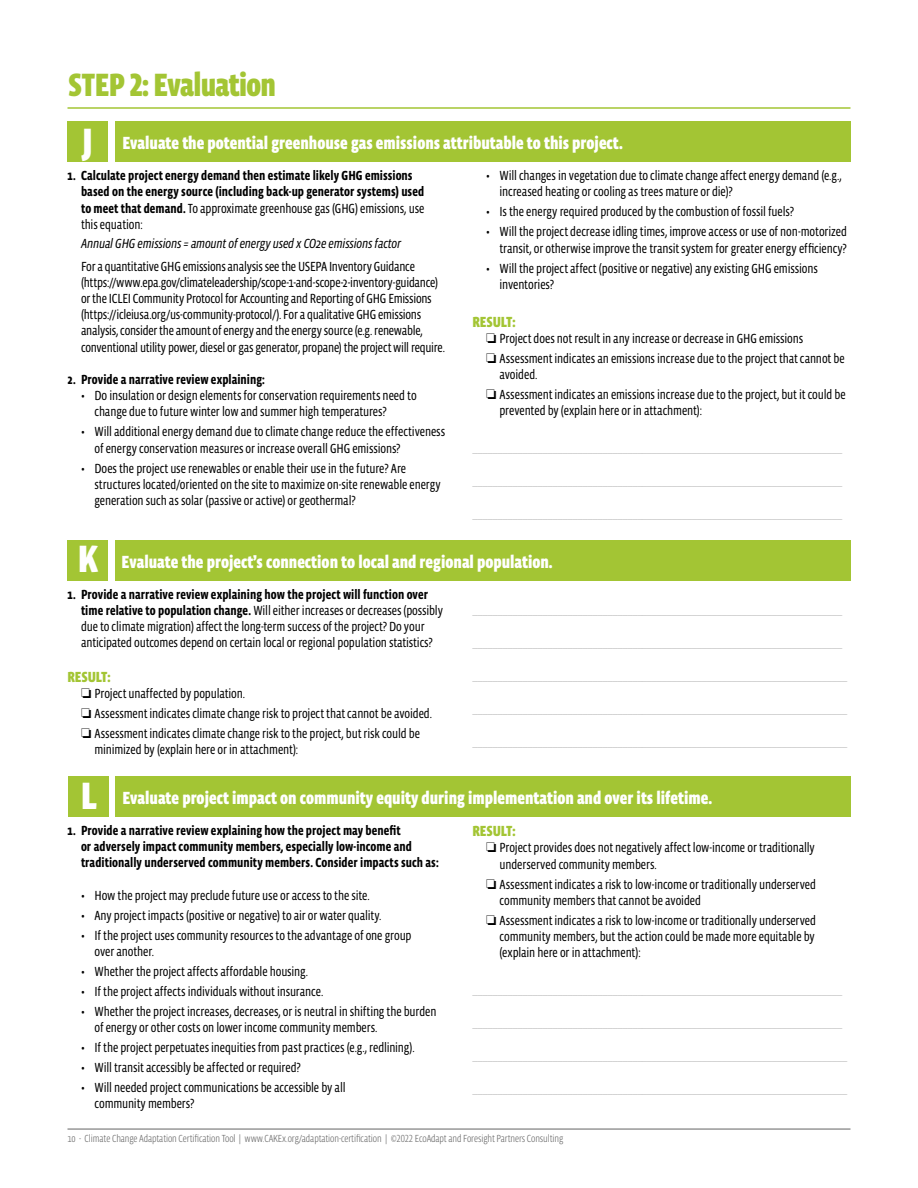
<style>
.page{position:relative;width:918px;height:1188px;background:#fff}
.page>*{position:absolute;margin:0;border:0;box-sizing:border-box;transform-origin:0 0}
.step_2_titles{font:900 39px "Vista Sans Nar OTCE";color:#fff}
.Page_Header{font:900 33px "Vista Sans Nar OTCE";letter-spacing:-.02em;color:#a3c534}
.step_2_titles-2{font:900 18px "Vista Sans Nar OTCE";color:#fff}
.Step_2_Results_Heade{font:900 15px "Vista Sans Nar OTCE";letter-spacing:-.01em;color:#a3c534}
.Step_2_Body_Copy{font:13.5px/16.2px "Vista Sans Nar OTCE";letter-spacing:-.01em;color:#000}
.step_2_lines_for_wri{font:13.5px "Vista Sans Nar OTCE";color:#cbcbcb}
.Step_2_Body_Copy-2{font:700 13.5px/16.2px "Vista Sans Nar OTCE";letter-spacing:.005em;color:#000}
.Step_2_Body_Copy-3{font:italic 13.5px "Vista Sans Nar OTCE";letter-spacing:-.01em;color:#000}
.t1{font:300 10.5px "Vista Sans Nar OTCE";letter-spacing:-.01em;color:#636363}
.s1{font-weight:400}
.s2{font-weight:700}
</style>
<div class="page">
<hr style="left:68px;top:1129px;width:782px;height:1px;background:#636363">
<div style="left:68px;top:540px;width:40px;height:40px;background:#a3c534"></div>
<div style="left:115px;top:540px;width:735px;height:40px;background:#a3c534"></div>
<hr style="left:68px;top:107px;width:782px;height:2px;background:#a3c534">
<div style="left:68px;top:776px;width:40px;height:41px;background:#a3c534"></div>
<div style="left:115px;top:776px;width:735px;height:41px;background:#a3c534"></div>
<div style="left:68px;top:122px;width:40px;height:40px;background:#a3c534"></div>
<div style="left:115px;top:122px;width:735px;height:40px;background:#a3c534"></div>
<p class="Page_Header" style="left:68px;top:66px;width:209px">STEP 2: Evaluation</p>
<p class="step_2_titles" style="left:82px;top:119px;width:12px">J</p>
<p class="step_2_titles-2" style="left:122px;top:133px;width:502px">Evaluate the potential greenhouse gas emissions attributable to this project.</p>
<p class="Step_2_Body_Copy-2" style="left:81px;top:167px;width:345px;text-indent:-14px">1. Calculate project energy demand then estimate likely GHG emissions based on the energy source (including back-up generator systems) used to meet that demand. <span class="s1">To approximate greenhouse gas (GHG) emissions, use this equation:</span></p>
<p class="Step_2_Body_Copy-3" style="left:81px;top:235px;width:322px">Annual GHG emissions = amount of energy used x CO2e emissions factor</p>
<p class="Step_2_Body_Copy" style="left:81px;top:258px;width:365px">For a quantitative GHG emissions analysis see the USEPA Inventory Guidance (https://www.epa.gov/climateleadership/scope-1-and-scope-2-inventory-guidance) or the ICLEI Community Protocol for Accounting and Reporting of GHG Emissions (https://icleiusa.org/us-community-protocol/). For a qualitative GHG emissions analysis, consider the amount of energy and the energy source (e.g. renewable, conventional utility power, diesel or gas generator, propane) the project will require.</p>
<p class="Step_2_Body_Copy-2" style="left:68px;top:371px;width:199px">2. Provide a narrative review explaining:</p>
<p class="Step_2_Body_Copy" style="left:94px;top:388px;width:324px;text-indent:-14px">• Do insulation or design elements for conservation requirements need to change due to future winter low and summer high temperatures?</p>
<p class="Step_2_Body_Copy" style="left:94px;top:424px;width:352px;text-indent:-14px">• Will additional energy demand due to climate change reduce the effectiveness of energy conservation measures or increase overall GHG emissions?</p>
<p class="Step_2_Body_Copy" style="left:94px;top:460px;width:348px;text-indent:-14px">• Does the project use renewables or enable their use in the future? Are structures located/oriented on the site to maximize on-site renewable energy generation such as solar (passive or active) or geothermal?</p>
<p class="Step_2_Body_Copy" style="left:500px;top:167px;width:344px;text-indent:-14px">• Will changes in vegetation due to climate change affect energy demand (e.g., increased heating or cooling as trees mature or die)?</p>
<p class="Step_2_Body_Copy" style="left:486px;top:204px;width:310px">• Is the energy required produced by the combustion of fossil fuels?</p>
<p class="Step_2_Body_Copy" style="left:486px;top:224px;width:363px;text-align:right">• Will the project decrease idling times, improve access or use of non-motorized transit, or otherwise improve the transit system for greater energy efficiency?</p>
<p class="Step_2_Body_Copy" style="left:500px;top:260px;width:320px;text-indent:-14px">• Will the project affect (positive or negative) any existing GHG emissions inventories?</p>
<p class="Step_2_Results_Heade" style="left:472px;top:313px;width:45px">RESULT:</p>
<p class="Step_2_Body_Copy" style="left:486px;top:330px;width:319px">❏ Project does not result in any increase or decrease in GHG emissions</p>
<p class="Step_2_Body_Copy" style="left:500px;top:350px;width:347px;text-indent:-14px">❏ Assessment indicates an emissions increase due to the project that cannot be avoided.</p>
<p class="Step_2_Body_Copy" style="left:500px;top:386px;width:348px;text-indent:-14px">❏ Assessment indicates an emissions increase due to the project, but it could be prevented by (explain here or in attachment):</p>
<p class="step_2_lines_for_wri" style="left:472px;top:440px;width:371px">__________________________________________________________________________</p>
<p class="step_2_lines_for_wri" style="left:472px;top:473px;width:371px">__________________________________________________________________________</p>
<p class="step_2_lines_for_wri" style="left:472px;top:506px;width:371px">__________________________________________________________________________</p>
<p class="step_2_titles" style="left:78px;top:536px;width:22px">K</p>
<p class="step_2_titles-2" style="left:122px;top:552px;width:433px">Evaluate the project’s connection to local and regional population.</p>
<p class="Step_2_Body_Copy" style="left:81px;top:586px;width:364px;text-indent:-14px"><span class="s2">1. Provide a narrative review explaining how the project will function over time relative to population change.</span> Will either increases or decreases (possibly due to climate migration) affect the long-term success of the project? Do your anticipated outcomes depend on certain local or regional population statistics?</p>
<p class="Step_2_Results_Heade" style="left:68px;top:668px;width:45px">RESULT:</p>
<p class="Step_2_Body_Copy" style="left:81px;top:685px;width:166px">❏ Project unaffected by population.</p>
<p class="Step_2_Body_Copy" style="left:81px;top:705px;width:353px">❏ Assessment indicates climate change risk to project that cannot be avoided.</p>
<p class="Step_2_Body_Copy" style="left:94px;top:725px;width:327px;text-indent:-14px">❏ Assessment indicates climate change risk to the project, but risk could be minimized by (explain here or in attachment):</p>
<p class="step_2_lines_for_wri" style="left:472px;top:602px;width:371px">__________________________________________________________________________</p>
<p class="step_2_lines_for_wri" style="left:472px;top:635px;width:371px">__________________________________________________________________________</p>
<p class="step_2_lines_for_wri" style="left:472px;top:668px;width:376px">___________________________________________________________________________</p>
<p class="step_2_lines_for_wri" style="left:472px;top:701px;width:376px">___________________________________________________________________________</p>
<p class="step_2_lines_for_wri" style="left:472px;top:734px;width:376px">___________________________________________________________________________</p>
<p class="step_2_titles" style="left:81px;top:774px;width:18px">L</p>
<p class="step_2_titles-2" style="left:122px;top:788px;width:591px">Evaluate project impact on community equity during implementation and over its lifetime.</p>
<p class="Step_2_Body_Copy-2" style="left:81px;top:822px;width:359px;text-indent:-14px">1. Provide a narrative review explaining how the project may benefit<br>or adversely impact community members, especially low-income and traditionally underserved community members. Consider impacts such as:</p>
<p class="Step_2_Body_Copy" style="left:81px;top:887px;width:290px">• How the project may preclude future use or access to the site.</p>
<p class="Step_2_Body_Copy" style="left:81px;top:907px;width:302px">• Any project impacts (positive or negative) to air or water quality.</p>
<p class="Step_2_Body_Copy" style="left:94px;top:927px;width:318px;text-indent:-14px">• If the project uses community resources to the advantage of one group over another.</p>
<p class="Step_2_Body_Copy" style="left:81px;top:963px;width:229px">• Whether the project affects affordable housing.</p>
<p class="Step_2_Body_Copy" style="left:81px;top:983px;width:244px">• If the project affects individuals without insurance.</p>
<p class="Step_2_Body_Copy" style="left:94px;top:1003px;width:343px;text-indent:-14px">• Whether the project increases, decreases, or is neutral in shifting the burden of energy or other costs on lower income community members.</p>
<p class="Step_2_Body_Copy" style="left:81px;top:1039px;width:335px">• If the project perpetuates inequities from past practices (e.g., redlining).</p>
<p class="Step_2_Body_Copy" style="left:81px;top:1059px;width:221px">• Will transit accessibly be affected or required?</p>
<p class="Step_2_Body_Copy" style="left:94px;top:1079px;width:253px;text-indent:-14px">• Will needed project communications be accessible by all community members?</p>
<p class="Step_2_Results_Heade" style="left:472px;top:823px;width:45px">RESULT:</p>
<p class="Step_2_Body_Copy" style="left:500px;top:840px;width:317px;text-indent:-14px">❏ Project provides does not negatively affect low-income or traditionally underserved community members.</p>
<p class="Step_2_Body_Copy" style="left:500px;top:876px;width:318px;text-indent:-14px">❏ Assessment indicates a risk to low-income or traditionally underserved community members that cannot be avoided</p>
<p class="Step_2_Body_Copy" style="left:500px;top:912px;width:318px;text-align:justify;text-indent:-14px">❏ Assessment indicates a risk to low-income or traditionally underserved community members, but the action could be made more equitable by (explain here or in attachment):</p>
<p class="step_2_lines_for_wri" style="left:472px;top:982px;width:371px">__________________________________________________________________________</p>
<p class="step_2_lines_for_wri" style="left:472px;top:1015px;width:371px">__________________________________________________________________________</p>
<p class="step_2_lines_for_wri" style="left:472px;top:1048px;width:376px">___________________________________________________________________________</p>
<p class="step_2_lines_for_wri" style="left:472px;top:1081px;width:376px">___________________________________________________________________________</p>
<p class="t1" style="left:68px;top:1132px;width:497px">10 - Climate Change Adaptation Certification Tool | www.CAKEx.org/adaptation-certification | ©2022 EcoAdapt and Foresight Partners Consulting</p>
</div>
